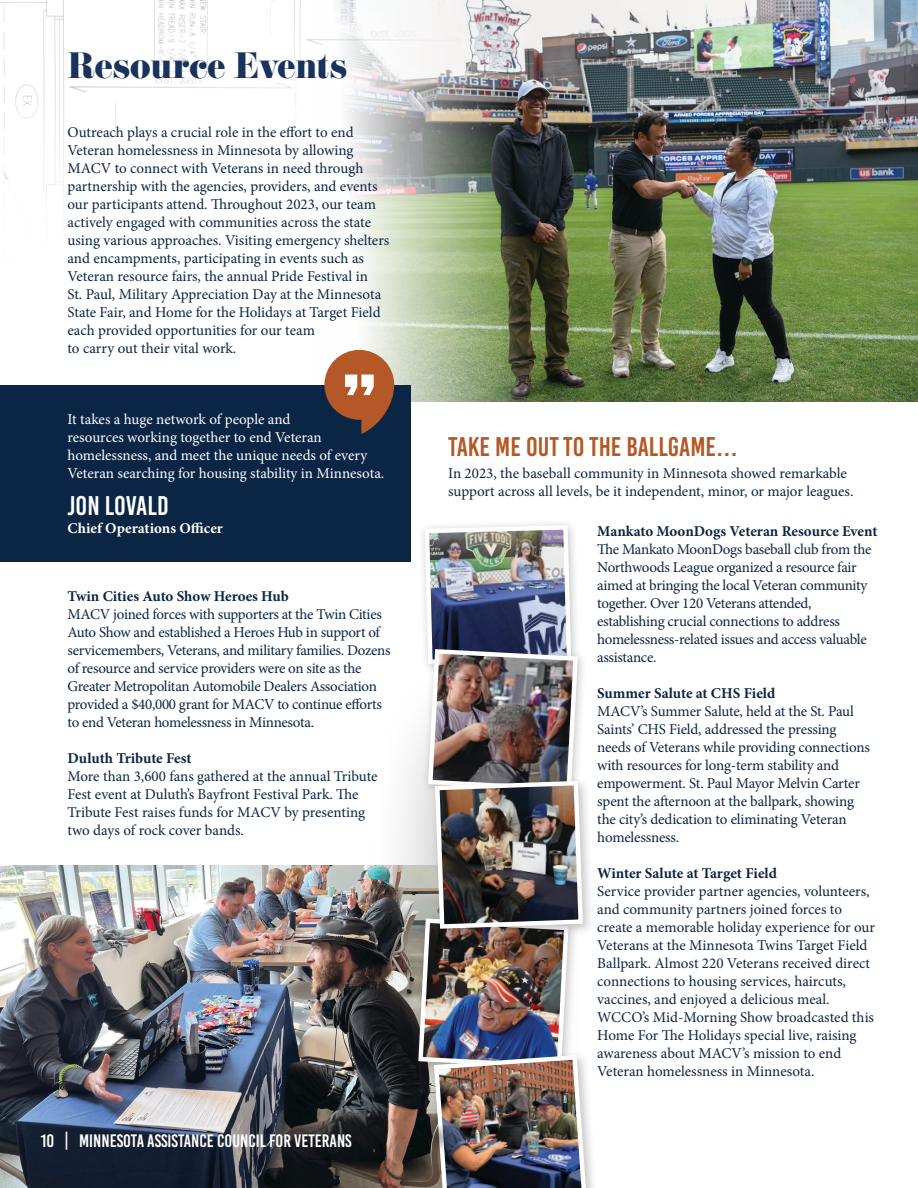
<style>
.page{position:relative;width:918px;height:1188px;background:#fff}
.page>*{position:absolute;margin:0;border:0;box-sizing:border-box;transform-origin:0 0}
.t1{font:32.1px "Eloquent JF Pro";color:#1a335c}
.t2{font:27px "Bebas Kai";color:#b45827}
.t3{font:27px "Bebas Kai";color:#fff}
.t4{font:18px "Bebas Kai";color:#fff}
.t5{font:15px/18px "Minion Pro";letter-spacing:-.01em;color:#0b2545}
.t6{font:15px/18px "Minion Pro";letter-spacing:-.005em;color:#fff}
.t7{font:700 15px "Minion Pro";letter-spacing:-.005em;color:#0b2545}
.t8{font:700 15px "Minion Pro";color:#fff}
</style>
<div class="page">
<img style="left:0;top:0;width:315px;height:199px">
<img style="left:315px;top:0;width:603px;height:401px">
<div style="left:0;top:385px;width:411px;height:177px;background:#0b2545"></div>
<svg style="left:324px;top:350px;width:70px;height:84px"></svg>
<img style="left:0;top:865px;width:416px;height:323px">
<div style="left:412px;top:912px;width:166px;height:167px;background:#231f20;opacity:.25"></div>
<img style="left:416px;top:523px;width:174px;height:665px">
<svg style="left:419px;top:1118px;width:39px;height:38px"></svg>
<p class="t1" style="left:68px;top:49px;width:281px">Resource Events</p>
<p class="t5" style="left:68px;top:123px;width:323px">Outreach plays a crucial role in the effort to end Veteran homelessness in Minnesota by allowing MACV to connect with Veterans in need through partnership with the agencies, providers, and events our participants attend. Throughout 2023, our team actively engaged with communities across the state using various approaches. Visiting emergency shelters and encampments, participating in events such as Veteran resource fairs, the annual Pride Festival in<br>St. Paul, Military Appreciation Day at the Minnesota State Fair, and Home for the Holidays at Target Field each provided opportunities for our team</p>
<p class="t5" style="left:68px;top:339px;width:170px">to carry out their vital work.</p>
<p class="t6" style="left:68px;top:410px;width:318px">It takes a huge network of people and<br>resources working together to end Veteran homelessness, and meet the unique needs of every Veteran searching for housing stability in Minnesota.</p>
<p class="t3" style="left:68px;top:491px;width:103px">JON LOVALD</p>
<p class="t8" style="left:68px;top:518px;width:157px">Chief Operations Officer</p>
<p class="t7" style="left:68px;top:585px;width:223px">Twin Cities Auto Show Heroes Hub</p>
<p class="t5" style="left:68px;top:605px;width:325px">MACV joined forces with supporters at the Twin Cities Auto Show and established a Heroes Hub in support of servicemembers, Veterans, and military families. Dozens of resource and service providers were on site as the Greater Metropolitan Automobile Dealers Association provided a $40,000 grant for MACV to continue efforts to end Veteran homelessness in Minnesota.</p>
<p class="t7" style="left:68px;top:747px;width:125px">Duluth Tribute Fest</p>
<p class="t5" style="left:68px;top:767px;width:312px">More than 3,600 fans gathered at the annual Tribute Fest event at Duluth’s Bayfront Festival Park. The Tribute Fest raises funds for MACV by presenting two days of rock cover bands.</p>
<p class="t4" style="left:40px;top:1131px;width:313px">10 | MINNESOTA ASSISTANCE COUNCIL FOR VETERANS</p>
<p class="t2" style="left:448px;top:433px;width:291px">TAKE ME OUT TO THE BALLGAME…</p>
<p class="t5" style="left:448px;top:464px;width:407px">In 2023, the baseball community in Minnesota showed remarkable support across all levels, be it independent, minor, or major leagues.</p>
<p class="t7" style="left:597px;top:521px;width:282px">Mankato MoonDogs Veteran Resource Event</p>
<p class="t5" style="left:597px;top:540px;width:276px">The Mankato MoonDogs baseball club from the Northwoods League organized a resource fair aimed at bringing the local Veteran community together. Over 120 Veterans attended, establishing crucial connections to address homelessness-related issues and access valuable assistance.</p>
<p class="t7" style="left:597px;top:683px;width:180px">Summer Salute at CHS Field</p>
<p class="t5" style="left:597px;top:702px;width:274px">MACV’s Summer Salute, held at the St. Paul Saints’ CHS Field, addressed the pressing needs of Veterans while providing connections with resources for long-term stability and empowerment. St. Paul Mayor Melvin Carter spent the afternoon at the ballpark, showing the city’s dedication to eliminating Veteran homelessness.</p>
<p class="t7" style="left:597px;top:863px;width:181px">Winter Salute at Target Field</p>
<p class="t5" style="left:597px;top:882px;width:279px">Service provider partner agencies, volunteers, and community partners joined forces to create a memorable holiday experience for our Veterans at the Minnesota Twins Target Field Ballpark. Almost 220 Veterans received direct connections to housing services, haircuts, vaccines, and enjoyed a delicious meal.<br>WCCO’s Mid-Morning Show broadcasted this Home For The Holidays special live, raising awareness about MACV’s mission to end Veteran homelessness in Minnesota.</p>
</div>
